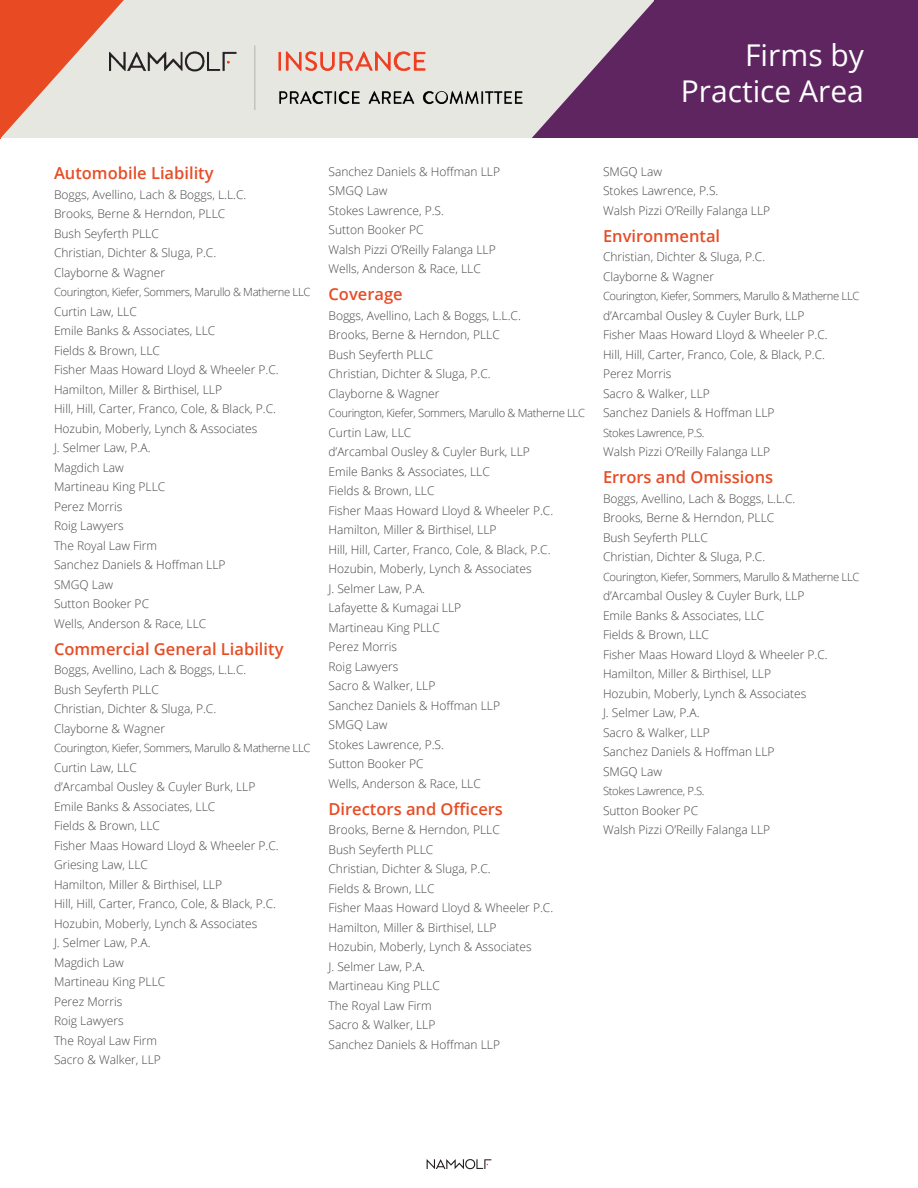
<style>
.page{position:relative;width:918px;height:1188px;background:#fff}
.page>*{position:absolute;margin:0;border:0;box-sizing:border-box;transform-origin:0 0}
.t1{font:30px "Open Sans";color:#fff}
.t2{font:600 16.5px "Open Sans";color:#e64d26}
.t3{font:300 12px/19.5px "Open Sans";color:#454647}
.t4{font:300 11.25px "Open Sans";letter-spacing:-.03em;color:#454647}
</style>
<div class="page">
<svg style="left:427px;top:1159px;width:64px;height:10px"></svg>
<div style="left:0;top:0;width:918px;height:138px;background:#e7e7e2"></div>
<img style="left:124px;top:45px;width:398px;height:64px">
<svg style="left:0;top:0;width:124px;height:139px"></svg>
<svg style="left:532px;top:1px;width:122px;height:137px"></svg>
<hr style="left:0;top:0;width:1px;height:138px;background:#e84b24">
<div style="left:654px;top:0;width:264px;height:138px;background:#5f2561"></div>
<p class="t1" style="left:745px;top:35px;width:120px">Firms by</p>
<p class="t1" style="left:681px;top:71px;width:185px">Practice Area</p>
<p class="t2" style="left:54px;top:162px;width:161px">Automobile Liability</p>
<p class="t3" style="left:54px;top:184px;width:194px">Boggs, Avellino, Lach &amp; Boggs, L.L.C.</p>
<p class="t3" style="left:54px;top:204px;width:173px">Brooks, Berne &amp; Herndon, PLLC</p>
<p class="t3" style="left:54px;top:223px;width:164px">Bush Seyferth PLLC<br>Christian, Dichter &amp; Sluga, P.C.</p>
<p class="t3" style="left:54px;top:262px;width:113px">Clayborne &amp; Wagner</p>
<p class="t4" style="left:54px;top:285px;width:258px">Courington, Kiefer, Sommers, Marullo &amp; Matherne LLC</p>
<p class="t3" style="left:54px;top:301px;width:84px">Curtin Law, LLC</p>
<p class="t3" style="left:54px;top:321px;width:226px">Emile Banks &amp; Associates, LLC<br>Fields &amp; Brown, LLC<br>Fisher Maas Howard Lloyd &amp; Wheeler P.C.</p>
<p class="t3" style="left:54px;top:379px;width:224px">Hamilton, Miller &amp; Birthisel, LLP<br>Hill, Hill, Carter, Franco, Cole, &amp; Black, P.C.</p>
<p class="t3" style="left:54px;top:418px;width:205px">Hozubin, Moberly, Lynch &amp; Associates<br>J. Selmer Law, P.A.</p>
<p class="t3" style="left:54px;top:457px;width:71px">Magdich Law</p>
<p class="t3" style="left:54px;top:477px;width:113px">Martineau King PLLC</p>
<p class="t3" style="left:54px;top:496px;width:70px">Perez Morris</p>
<p class="t3" style="left:54px;top:516px;width:71px">Roig Lawyers</p>
<p class="t3" style="left:54px;top:535px;width:105px">The Royal Law Firm</p>
<p class="t3" style="left:54px;top:555px;width:173px">Sanchez Daniels &amp; Hoffman LLP<br>SMGQ Law<br>Sutton Booker PC<br>Wells, Anderson &amp; Race, LLC</p>
<p class="t2" style="left:54px;top:638px;width:231px">Commercial General Liability</p>
<p class="t3" style="left:54px;top:660px;width:194px">Boggs, Avellino, Lach &amp; Boggs, L.L.C.</p>
<p class="t3" style="left:54px;top:679px;width:106px">Bush Seyferth PLLC</p>
<p class="t3" style="left:54px;top:699px;width:164px">Christian, Dichter &amp; Sluga, P.C.</p>
<p class="t3" style="left:54px;top:718px;width:113px">Clayborne &amp; Wagner</p>
<p class="t4" style="left:54px;top:741px;width:258px">Courington, Kiefer, Sommers, Marullo &amp; Matherne LLC</p>
<p class="t3" style="left:54px;top:757px;width:84px">Curtin Law, LLC</p>
<p class="t3" style="left:54px;top:777px;width:203px">d’Arcambal Ousley &amp; Cuyler Burk, LLP</p>
<p class="t3" style="left:54px;top:796px;width:163px">Emile Banks &amp; Associates, LLC<br>Fields &amp; Brown, LLC</p>
<p class="t3" style="left:54px;top:835px;width:226px">Fisher Maas Howard Lloyd &amp; Wheeler P.C.</p>
<p class="t3" style="left:54px;top:855px;width:96px">Griesing Law, LLC</p>
<p class="t3" style="left:54px;top:874px;width:224px">Hamilton, Miller &amp; Birthisel, LLP<br>Hill, Hill, Carter, Franco, Cole, &amp; Black, P.C.</p>
<p class="t3" style="left:54px;top:913px;width:205px">Hozubin, Moberly, Lynch &amp; Associates<br>J. Selmer Law, P.A.</p>
<p class="t3" style="left:54px;top:952px;width:71px">Magdich Law</p>
<p class="t3" style="left:54px;top:972px;width:113px">Martineau King PLLC</p>
<p class="t3" style="left:54px;top:991px;width:70px">Perez Morris</p>
<p class="t3" style="left:54px;top:1011px;width:71px">Roig Lawyers</p>
<p class="t3" style="left:54px;top:1030px;width:105px">The Royal Law Firm</p>
<p class="t3" style="left:54px;top:1050px;width:108px">Sacro &amp; Walker, LLP</p>
<p class="t3" style="left:328px;top:161px;width:173px">Sanchez Daniels &amp; Hoffman LLP<br>SMGQ Law<br>Stokes Lawrence, P.S.</p>
<p class="t3" style="left:328px;top:220px;width:169px">Sutton Booker PC<br>Walsh Pizzi O’Reilly Falanga LLP</p>
<p class="t3" style="left:328px;top:259px;width:154px">Wells, Anderson &amp; Race, LLC</p>
<p class="t2" style="left:328px;top:283px;width:76px">Coverage</p>
<p class="t3" style="left:328px;top:305px;width:194px">Boggs, Avellino, Lach &amp; Boggs, L.L.C.</p>
<p class="t3" style="left:328px;top:325px;width:173px">Brooks, Berne &amp; Herndon, PLLC</p>
<p class="t3" style="left:328px;top:344px;width:164px">Bush Seyferth PLLC<br>Christian, Dichter &amp; Sluga, P.C.</p>
<p class="t3" style="left:328px;top:383px;width:113px">Clayborne &amp; Wagner</p>
<p class="t4" style="left:328px;top:405px;width:258px">Courington, Kiefer, Sommers, Marullo &amp; Matherne LLC</p>
<p class="t3" style="left:328px;top:422px;width:84px">Curtin Law, LLC</p>
<p class="t3" style="left:328px;top:442px;width:203px">d’Arcambal Ousley &amp; Cuyler Burk, LLP</p>
<p class="t3" style="left:328px;top:461px;width:163px">Emile Banks &amp; Associates, LLC</p>
<p class="t3" style="left:328px;top:481px;width:108px">Fields &amp; Brown, LLC</p>
<p class="t3" style="left:328px;top:500px;width:226px">Fisher Maas Howard Lloyd &amp; Wheeler P.C.</p>
<p class="t3" style="left:328px;top:520px;width:170px">Hamilton, Miller &amp; Birthisel, LLP</p>
<p class="t3" style="left:328px;top:539px;width:224px">Hill, Hill, Carter, Franco, Cole, &amp; Black, P.C.</p>
<p class="t3" style="left:328px;top:559px;width:205px">Hozubin, Moberly, Lynch &amp; Associates</p>
<p class="t3" style="left:328px;top:578px;width:98px">J. Selmer Law, P.A.</p>
<p class="t3" style="left:328px;top:598px;width:134px">Lafayette &amp; Kumagai LLP</p>
<p class="t3" style="left:328px;top:617px;width:113px">Martineau King PLLC</p>
<p class="t3" style="left:328px;top:637px;width:70px">Perez Morris</p>
<p class="t3" style="left:328px;top:656px;width:71px">Roig Lawyers</p>
<p class="t3" style="left:328px;top:676px;width:108px">Sacro &amp; Walker, LLP</p>
<p class="t3" style="left:328px;top:695px;width:173px">Sanchez Daniels &amp; Hoffman LLP</p>
<p class="t3" style="left:328px;top:715px;width:61px">SMGQ Law</p>
<p class="t3" style="left:328px;top:734px;width:117px">Stokes Lawrence, P.S.</p>
<p class="t3" style="left:328px;top:754px;width:97px">Sutton Booker PC</p>
<p class="t3" style="left:328px;top:773px;width:154px">Wells, Anderson &amp; Race, LLC</p>
<p class="t2" style="left:328px;top:797px;width:176px">Directors and Officers</p>
<p class="t3" style="left:328px;top:820px;width:173px">Brooks, Berne &amp; Herndon, PLLC</p>
<p class="t3" style="left:328px;top:839px;width:106px">Bush Seyferth PLLC</p>
<p class="t3" style="left:328px;top:859px;width:164px">Christian, Dichter &amp; Sluga, P.C.</p>
<p class="t3" style="left:328px;top:878px;width:108px">Fields &amp; Brown, LLC</p>
<p class="t3" style="left:328px;top:898px;width:226px">Fisher Maas Howard Lloyd &amp; Wheeler P.C.</p>
<p class="t3" style="left:328px;top:917px;width:170px">Hamilton, Miller &amp; Birthisel, LLP</p>
<p class="t3" style="left:328px;top:937px;width:205px">Hozubin, Moberly, Lynch &amp; Associates</p>
<p class="t3" style="left:328px;top:956px;width:98px">J. Selmer Law, P.A.</p>
<p class="t3" style="left:328px;top:976px;width:113px">Martineau King PLLC</p>
<p class="t3" style="left:328px;top:995px;width:105px">The Royal Law Firm</p>
<p class="t3" style="left:328px;top:1015px;width:108px">Sacro &amp; Walker, LLP</p>
<p class="t3" style="left:328px;top:1034px;width:173px">Sanchez Daniels &amp; Hoffman LLP</p>
<p class="t3" style="left:603px;top:161px;width:61px">SMGQ Law</p>
<p class="t3" style="left:603px;top:181px;width:117px">Stokes Lawrence, P.S.</p>
<p class="t3" style="left:603px;top:200px;width:169px">Walsh Pizzi O’Reilly Falanga LLP</p>
<p class="t2" style="left:603px;top:224px;width:119px">Environmental</p>
<p class="t3" style="left:603px;top:247px;width:164px">Christian, Dichter &amp; Sluga, P.C.</p>
<p class="t3" style="left:603px;top:266px;width:113px">Clayborne &amp; Wagner</p>
<p class="t4" style="left:603px;top:288px;width:258px">Courington, Kiefer, Sommers, Marullo &amp; Matherne LLC</p>
<p class="t3" style="left:603px;top:305px;width:203px">d’Arcambal Ousley &amp; Cuyler Burk, LLP</p>
<p class="t3" style="left:603px;top:325px;width:226px">Fisher Maas Howard Lloyd &amp; Wheeler P.C.</p>
<p class="t3" style="left:603px;top:344px;width:224px">Hill, Hill, Carter, Franco, Cole, &amp; Black, P.C.</p>
<p class="t3" style="left:603px;top:364px;width:70px">Perez Morris</p>
<p class="t3" style="left:603px;top:383px;width:108px">Sacro &amp; Walker, LLP</p>
<p class="t3" style="left:603px;top:403px;width:173px">Sanchez Daniels &amp; Hoffman LLP</p>
<p class="t4" style="left:603px;top:425px;width:103px">Stokes Lawrence, P.S.</p>
<p class="t3" style="left:603px;top:442px;width:169px">Walsh Pizzi O’Reilly Falanga LLP</p>
<p class="t2" style="left:603px;top:466px;width:172px">Errors and Omissions</p>
<p class="t3" style="left:603px;top:488px;width:194px">Boggs, Avellino, Lach &amp; Boggs, L.L.C.</p>
<p class="t3" style="left:603px;top:508px;width:173px">Brooks, Berne &amp; Herndon, PLLC</p>
<p class="t3" style="left:603px;top:527px;width:106px">Bush Seyferth PLLC</p>
<p class="t3" style="left:603px;top:547px;width:164px">Christian, Dichter &amp; Sluga, P.C.</p>
<p class="t4" style="left:603px;top:569px;width:258px">Courington, Kiefer, Sommers, Marullo &amp; Matherne LLC</p>
<p class="t3" style="left:603px;top:586px;width:203px">d’Arcambal Ousley &amp; Cuyler Burk, LLP</p>
<p class="t3" style="left:603px;top:605px;width:163px">Emile Banks &amp; Associates, LLC</p>
<p class="t3" style="left:603px;top:625px;width:108px">Fields &amp; Brown, LLC</p>
<p class="t3" style="left:603px;top:644px;width:226px">Fisher Maas Howard Lloyd &amp; Wheeler P.C.</p>
<p class="t3" style="left:603px;top:664px;width:170px">Hamilton, Miller &amp; Birthisel, LLP</p>
<p class="t3" style="left:603px;top:683px;width:205px">Hozubin, Moberly, Lynch &amp; Associates</p>
<p class="t3" style="left:603px;top:703px;width:98px">J. Selmer Law, P.A.</p>
<p class="t3" style="left:603px;top:722px;width:108px">Sacro &amp; Walker, LLP</p>
<p class="t3" style="left:603px;top:742px;width:173px">Sanchez Daniels &amp; Hoffman LLP</p>
<p class="t3" style="left:603px;top:761px;width:61px">SMGQ Law</p>
<p class="t4" style="left:603px;top:783px;width:103px">Stokes Lawrence, P.S.</p>
<p class="t3" style="left:603px;top:800px;width:97px">Sutton Booker PC</p>
<p class="t3" style="left:603px;top:820px;width:169px">Walsh Pizzi O’Reilly Falanga LLP</p>
</div>
